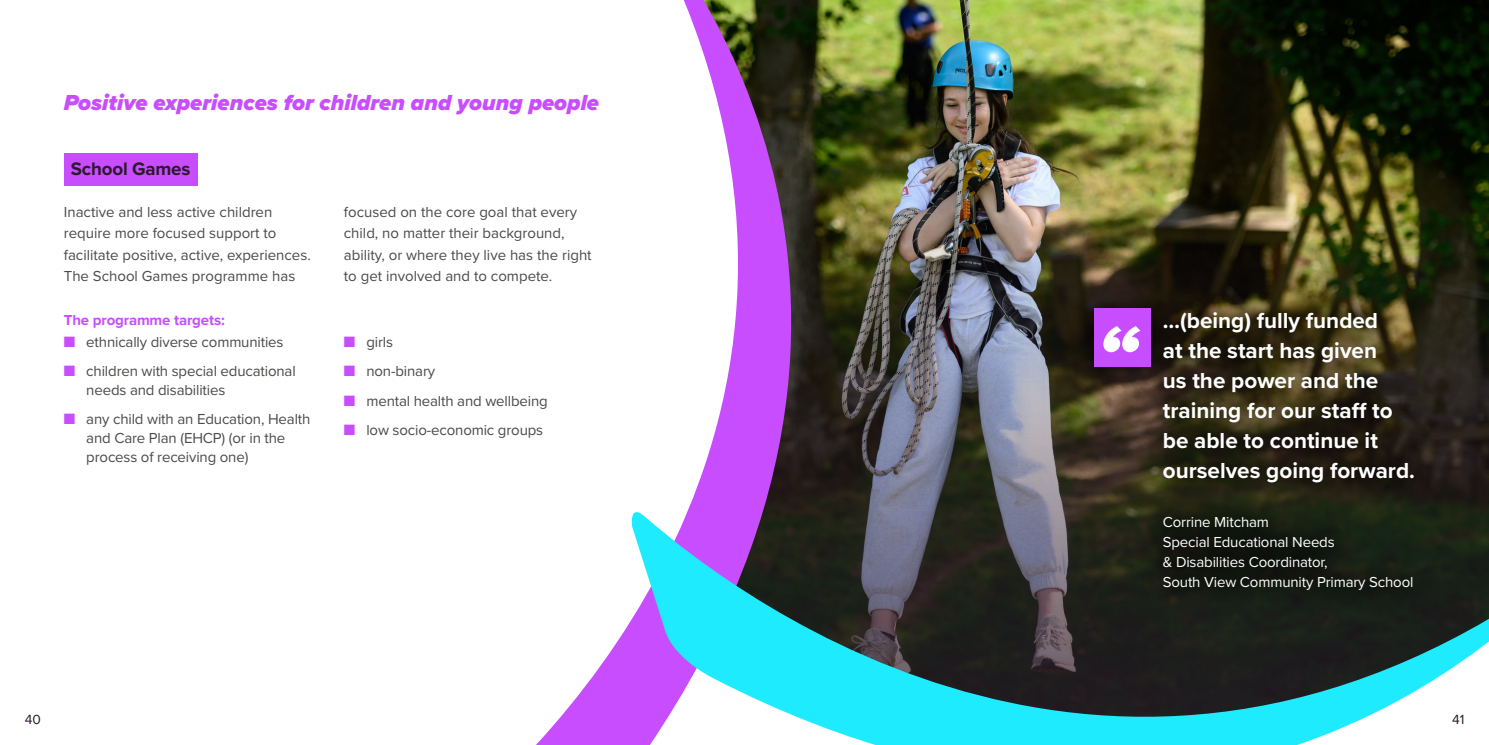
<style>
.page{position:relative;width:1489px;height:745px;background:#fff}
.page>*{position:absolute;margin:0;border:0;box-sizing:border-box;transform-origin:0 0}
.Quote_Marks_Purple{font:italic 900 76.25px "Proxima Nova";color:#fff}
.t1{font:700 22.5px/30px "Proxima Nova";color:#fff}
.Our_impact_purple{font:italic 900 22.5px "Proxima Nova";color:#c74dff}
.Sunb_heading_purple{font:700 18.75px "Proxima Nova";letter-spacing:-.01em;color:#2c192c}
.Body{font:15px/21.2px "Proxima Nova";color:#4a4a49}
.Quote_name{font:15px/20px "Proxima Nova";letter-spacing:-.01em;color:#fff}
.Para_heading_Purple{font:700 15px "Proxima Nova";letter-spacing:-.01em;color:#c74dff}
.t2{font:13.75px "Proxima Nova";color:#2c192c}
.s1{color:#c74dff}
</style>
<div class="page">
<img style="left:982px;top:0;width:506px;height:502px">
<img style="left:537px;top:0;width:445px;height:744px">
<svg style="left:628px;top:502px;width:860px;height:242px;background:#4a7b8c"></svg>
<div style="left:64px;top:152px;width:134px;height:33px;background:#c74dff"></div>
<div style="left:1071px;top:285px;width:363px;height:326px;background:#000;opacity:.75"></div>
<div style="left:1094px;top:308px;width:57px;height:59px;background:#c74dff"></div>
<p class="Our_impact_purple" style="left:64px;top:86px;width:537px">Positive experiences for children and young people</p>
<p class="Sunb_heading_purple" style="left:71px;top:154px;width:121px">School Games</p>
<p class="Body" style="left:64px;top:201px;width:248px">Inactive and less active children require more focused support to facilitate positive, active, experiences.<br>The School Games programme has</p>
<p class="Body" style="left:344px;top:201px;width:249px">focused on the core goal that every child, no matter their background, ability, or where they live has the right to get involved and to compete.</p>
<p class="Para_heading_Purple" style="left:64px;top:308px;width:162px">The programme targets:</p>
<p class="Body" style="left:64px;top:330px;width:221px"><span class="s1">■</span> ethnically diverse communities</p>
<p class="Body" style="left:86px;top:361px;width:211px;line-height:18.8px;text-indent:-22px"><span class="s1">■</span> children with special educational needs and disabilities</p>
<p class="Body" style="left:86px;top:409px;width:226px;line-height:18.8px;text-indent:-22px"><span class="s1">■</span> any child with an Education, Health and Care Plan (EHCP) (or in the process of receiving one)</p>
<p class="Body" style="left:344px;top:330px;width:51px"><span class="s1">■</span> girls</p>
<p class="Body" style="left:344px;top:360px;width:93px"><span class="s1">■</span> non-binary</p>
<p class="Body" style="left:344px;top:389px;width:205px"><span class="s1">■</span> mental health and wellbeing</p>
<p class="Body" style="left:344px;top:418px;width:201px"><span class="s1">■</span> low socio-economic groups</p>
<p class="Quote_Marks_Purple" style="left:1098px;top:295px;width:42px">“</p>
<p class="t1" style="left:1162px;top:305px;width:254px">…(being) fully funded<br>at the start has given<br>us the power and the training for our staff to be able to continue it ourselves going forward.</p>
<p class="Quote_name" style="left:1162px;top:511px;width:252px">Corrine Mitcham<br>Special Educational Needs<br>&amp; Disabilities Coordinator,<br>South View Community Primary School</p>
<p class="t2" style="left:25px;top:708px;width:18px">40</p>
<p class="t2" style="left:1451px;top:708px;width:14px">41</p>
</div>
